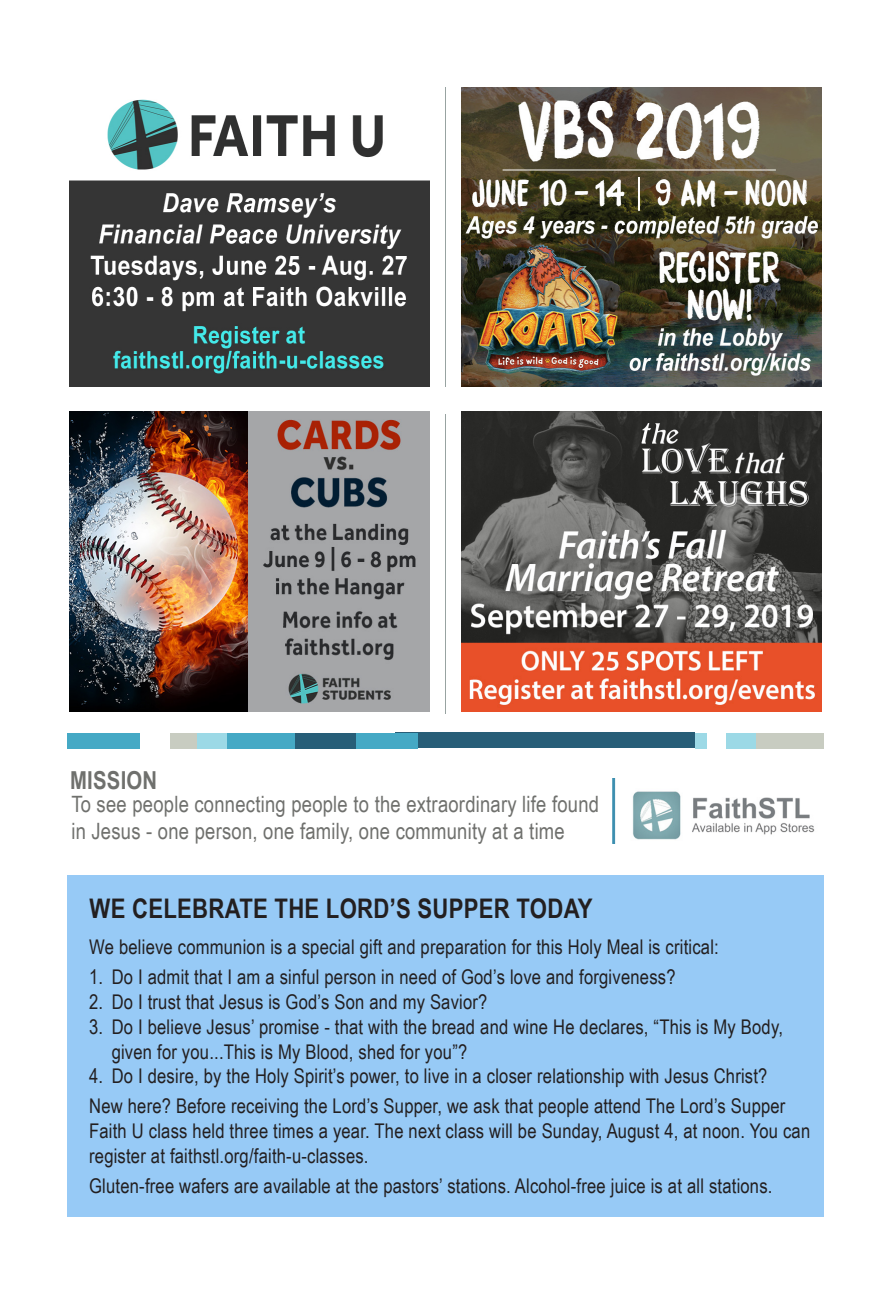
<style>
.page{position:relative;width:891px;height:1296px;background:#fff}
.page>*{position:absolute;margin:0;border:0;box-sizing:border-box;transform-origin:0 0}
.t1{font:700 27px "Arial Narrow";letter-spacing:.01em;color:#231f20}
.t2{font:700 24.75px "Arial Narrow";letter-spacing:.01em;color:#6f706d}
.t3{font:22.5px/27px "Arial Narrow";letter-spacing:.01em;color:#6f706d}
.t4{font:20.25px/24.8px "Arial Narrow";letter-spacing:.01em;color:#231f20}
</style>
<div class="page">
<div style="left:67px;top:733px;width:73px;height:15px;background:#45a9c5"></div>
<div style="left:170px;top:733px;width:27px;height:15px;background:#c8ccc1"></div>
<div style="left:209px;top:733px;width:86px;height:15px;background:#45a9c5"></div>
<div style="left:395px;top:733px;width:300px;height:15px;background:#275e78"></div>
<div style="left:747px;top:733px;width:77px;height:15px;background:#c8ccc1"></div>
<div style="left:197px;top:733px;width:30px;height:15px;background:#9cd9e6"></div>
<div style="left:695px;top:733px;width:12px;height:15px;background:#9cd9e6"></div>
<div style="left:727px;top:733px;width:29px;height:15px;background:#9cd9e6"></div>
<div style="left:295px;top:733px;width:61px;height:15px;background:#275e78"></div>
<div style="left:356px;top:733px;width:62px;height:15px;background:#45a9c5"></div>
<hr style="left:445px;top:415px;width:1px;height:299px;background:#98a3a1">
<hr style="left:445px;top:87px;width:1px;height:300px;background:#98a3a1">
<img style="left:461px;top:412px;width:360px;height:300px">
<img style="left:461px;top:87px;width:360px;height:300px">
<img style="left:70px;top:99px;width:360px;height:288px">
<img style="left:70px;top:412px;width:360px;height:300px">
<div style="left:67px;top:875px;width:757px;height:342px;background:#97caf6"></div>
<svg style="left:612px;top:778px;width:3px;height:66px"></svg>
<div style="left:613px;top:779px;width:1px;height:64px;border:1px solid #3c8fb0"></div>
<img style="left:633px;top:791px;width:182px;height:49px">
<p class="t2" style="left:70px;top:762px;width:89px">MISSION</p>
<p class="t3" style="left:71px;top:790px;width:529px">To see people connecting people to the extraordinary life found in Jesus - one person, one family, one community at a time</p>
<h1 class="t1" style="left:90px;top:888px;width:505px">WE CELEBRATE THE LORD’S SUPPER TODAY</h1>
<p class="t4" style="left:89px;top:934px;width:631px">We believe communion is a special gift and preparation for this Holy Meal is critical:</p>
<p class="t4" style="left:89px;top:964px;width:588px">1. Do I admit that I am a sinful person in need of God’s love and forgiveness?</p>
<p class="t4" style="left:89px;top:989px;width:400px">2. Do I trust that Jesus is God’s Son and my Savior?</p>
<p class="t4" style="left:112px;top:1014px;width:673px;text-indent:-22px">3. Do I believe Jesus’ promise - that with the bread and wine He declares, “This is My Body, given for you...This is My Blood, shed for you”?</p>
<p class="t4" style="left:89px;top:1060px;width:698px;line-height:29.9px">4. Do I desire, by the Holy Spirit’s power, to live in a closer relationship with Jesus Christ?<br>New here? Before receiving the Lord’s Supper, we ask that people attend The Lord’s Supper</p>
<p class="t4" style="left:89px;top:1118px;width:723px">Faith U class held three times a year. The next class will be Sunday, August 4, at noon. You can register at faithstl.org/faith-u-classes.</p>
<p class="t4" style="left:89px;top:1173px;width:685px">Gluten-free wafers are available at the pastors’ stations. Alcohol-free juice is at all stations.</p>
</div>
